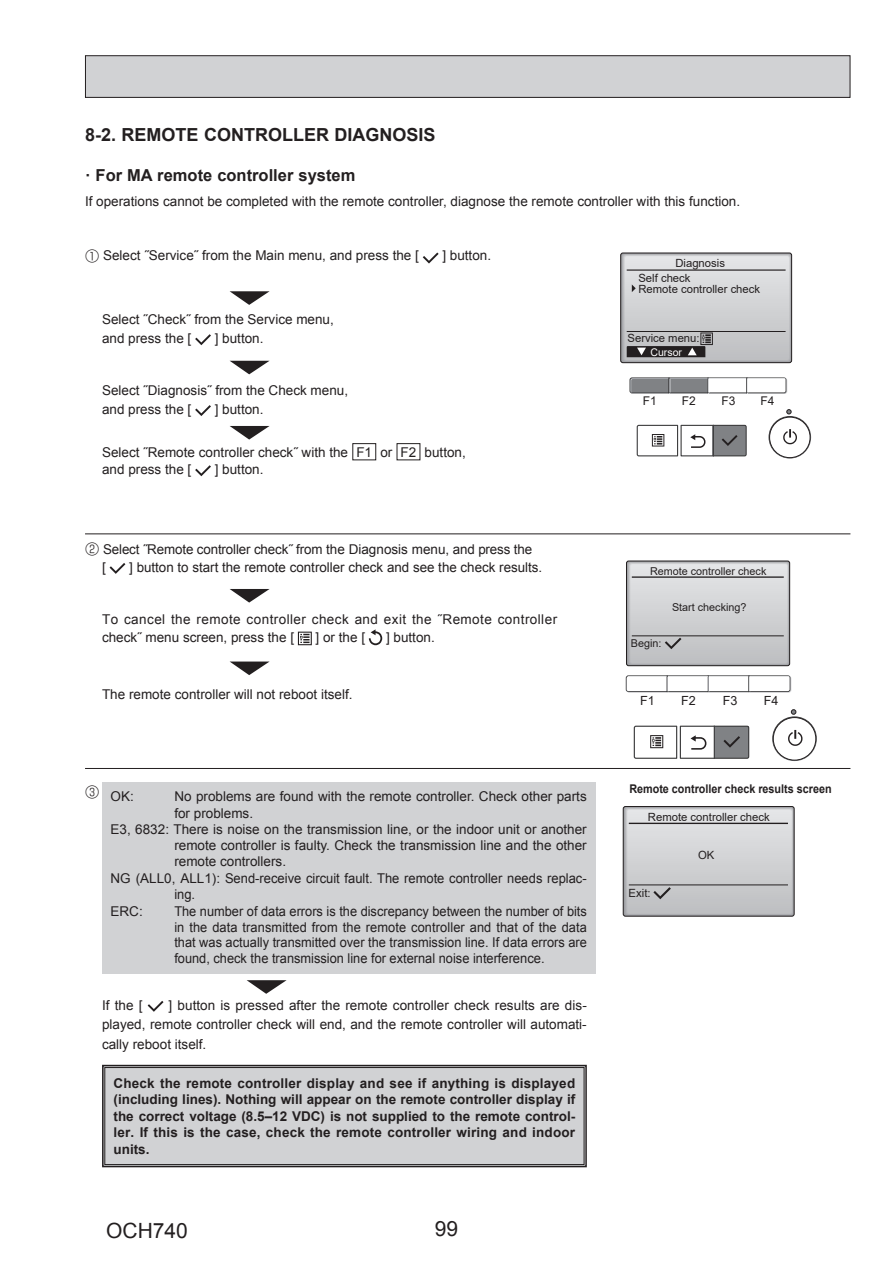
<style>
.page{position:relative;width:893px;height:1263px;background:#fff}
.page>*{position:absolute;margin:0;border:0;box-sizing:border-box;transform-origin:0 0}
.t1{font:21px "Arial";color:#231f20}
.t2{font:700 18px "Arial";color:#231f20}
.t3{font:700 16.5px "Arial";color:#231f20}
.t4{font:16.5px "Mee 2 font";color:#231f20}
.t5{font:13.5px/19.5px "Arial";color:#231f20}
.t6{font:700 13.5px/16.5px "Arial";letter-spacing:.015em;color:#231f20;text-align:justify}
.t7{font:13.5px/15.8px "Arial";color:#231f20;text-align:justify;scale:.95 1}
.t8{font:13.5px/17.7px "Arial";letter-spacing:.03em;color:#231f20}
.t9{font:13.5px "Arial";color:#231f20;scale:.96 1}
.t10{font:12.6px "Arial";color:#231f20}
.t11{font:700 12px "Arial";color:#231f20;scale:.9 1}
.t12{font:12px "Arial";color:#231f20}
.t13{font:11.25px/11.7px "Arial";color:#231f20}
.t14{font:10.8px "Arial";color:#231f20}
.t15{font:10.5px "Arial";color:#fff}
.s1{font-family:"Mee 2 font";font-size:16.5px}
</style>
<div class="page">
<div style="left:85px;top:56px;width:765px;height:41px;background:#d1d2d4"></div>
<div style="left:85px;top:55px;width:765px;height:43px;border:1px solid #231f20"></div>
<div style="left:620px;top:253px;width:172px;height:110px;border:1px solid #231f20;border-radius:2px"></div>
<svg style="left:621px;top:253px;width:170px;height:109px;background:#c3c3c5"></svg>
<hr style="left:85px;top:534px;width:765px;height:1px;background:#231f20">
<div style="left:626px;top:561px;width:164px;height:105px;border:1px solid #231f20;border-radius:2px"></div>
<svg style="left:772px;top:716px;width:45px;height:45px"></svg>
<div style="left:773px;top:717px;width:43px;height:43px;background:#fff;border:1px solid #231f20;border-radius:50%"></div>
<svg style="left:791px;top:709px;width:5px;height:6px"></svg>
<svg style="left:788px;top:730px;width:14px;height:16px"></svg>
<svg style="left:633px;top:725px;width:117px;height:34px"></svg>
<svg style="left:627px;top:561px;width:162px;height:104px;background:#cacbcd"></svg>
<div style="left:708px;top:676px;width:42px;height:16px;border:1px solid #d3d4d6"></div>
<svg style="left:625px;top:675px;width:44px;height:17px"></svg>
<div style="left:668px;top:676px;width:41px;height:16px;border:1px solid #d3d4d6"></div>
<svg style="left:748px;top:675px;width:43px;height:17px"></svg>
<svg style="left:624px;top:807px;width:170px;height:109px;background:#cacbcd"></svg>
<svg style="left:110px;top:563px;width:15px;height:11px"></svg>
<svg style="left:298px;top:632px;width:14px;height:13px"></svg>
<svg style="left:369px;top:629px;width:13px;height:16px"></svg>
<div style="left:102px;top:1064px;width:485px;height:104px;background:#d1d2d4"></div>
<div style="left:105px;top:1067px;width:479px;height:98px;border:1px solid #231f20"></div>
<hr style="left:85px;top:768px;width:765px;height:1px;background:#231f20">
<div style="left:102px;top:783px;width:493px;height:191px;background:#d1d2d4"></div>
<svg style="left:148px;top:1001px;width:16px;height:11px"></svg>
<svg style="left:230px;top:589px;width:40px;height:14px"></svg>
<svg style="left:230px;top:661px;width:40px;height:14px"></svg>
<svg style="left:247px;top:980px;width:40px;height:14px"></svg>
<svg style="left:768px;top:416px;width:43px;height:42px"></svg>
<div style="left:769px;top:417px;width:41px;height:41px;background:#fff;border:1px solid #231f20;border-radius:50%"></div>
<svg style="left:786px;top:409px;width:5px;height:5px"></svg>
<div style="left:708px;top:378px;width:40px;height:16px;border:1px solid #d3d4d6"></div>
<div style="left:669px;top:378px;width:39px;height:15px;background:#808285"></div>
<svg style="left:629px;top:377px;width:41px;height:17px"></svg>
<div style="left:669px;top:378px;width:40px;height:16px;border:1px solid #d3d4d6"></div>
<svg style="left:746px;top:377px;width:41px;height:17px"></svg>
<svg style="left:783px;top:429px;width:14px;height:15px"></svg>
<svg style="left:636px;top:424px;width:111px;height:33px"></svg>
<div style="left:352px;top:443px;width:24px;height:17px;border:1px solid #231f20"></div>
<div style="left:397px;top:443px;width:23px;height:17px;border:1px solid #231f20"></div>
<svg style="left:195px;top:465px;width:16px;height:11px"></svg>
<svg style="left:423px;top:252px;width:16px;height:12px"></svg>
<svg style="left:195px;top:334px;width:16px;height:11px"></svg>
<svg style="left:195px;top:405px;width:16px;height:11px"></svg>
<svg style="left:230px;top:291px;width:40px;height:14px"></svg>
<svg style="left:230px;top:361px;width:39px;height:13px"></svg>
<svg style="left:230px;top:426px;width:40px;height:14px"></svg>
<h2 class="t2" style="left:85px;top:123px;width:352px">8-2. REMOTE CONTROLLER DIAGNOSIS</h2>
<p class="t3" style="left:85px;top:164px;width:272px">· For MA remote controller system</p>
<p class="t5" style="left:85px;top:192px;width:657px">If operations cannot be completed with the remote controller, diagnose the remote controller with this function.</p>
<p class="t5" style="left:85px;top:246px;width:335px"><span class="s1">1</span> Select ˝Service˝ from the Main menu, and press the [</p>
<p class="t5" style="left:442px;top:246px;width:50px">] button.</p>
<p class="t5" style="left:102px;top:309px;width:233px">Select ˝Check˝ from the Service menu, and press the [</p>
<p class="t5" style="left:215px;top:329px;width:50px">] button.</p>
<p class="t5" style="left:102px;top:380px;width:248px">Select ˝Diagnosis˝ from the Check menu, and press the [</p>
<p class="t5" style="left:215px;top:400px;width:50px">] button.</p>
<p class="t5" style="left:102px;top:443px;width:365px;line-height:17.7px">Select ˝Remote controller check˝ with the F1 or F2 button, and press the [</p>
<p class="t5" style="left:215px;top:460px;width:50px">] button.</p>
<p class="t5" style="left:102px;top:540px;width:432px;line-height:18px;text-indent:-17px"><span class="s1">2</span> Select ˝Remote controller check˝ from the Diagnosis menu, and press the [</p>
<p class="t5" style="left:129px;top:558px;width:415px">] button to start the remote controller check and see the check results.</p>
<p class="t8" style="left:102px;top:611px;width:457px">To cancel the remote controller check and exit the ˝Remote controller check˝ menu screen, press the [</p>
<p class="t5" style="left:316px;top:628px;width:51px">] or the [</p>
<p class="t5" style="left:386px;top:628px;width:50px">] button.</p>
<p class="t5" style="left:102px;top:685px;width:252px">The remote controller will not reboot itself.</p>
<p class="t4" style="left:85px;top:782px;width:16px">3</p>
<p class="t5" style="left:111px;top:787px;width:25px">OK:</p>
<p class="t5" style="left:174px;top:787px;width:414px">No problems are found with the remote controller. Check other parts</p>
<p class="t5" style="left:174px;top:803px;width:80px">for problems.</p>
<p class="t5" style="left:111px;top:820px;width:478px">E3, 6832: There is noise on the transmission line, or the indoor unit or another</p>
<p class="t5" style="left:174px;top:835px;width:414px">remote controller is faulty. Check the transmission line and the other</p>
<p class="t5" style="left:174px;top:852px;width:113px">remote controllers.</p>
<p class="t5" style="left:111px;top:868px;width:478px">NG (ALL0, ALL1): Send-receive circuit fault. The remote controller needs replac-</p>
<p class="t9" style="left:174px;top:886px;width:23px">ing.</p>
<p class="t5" style="left:111px;top:901px;width:34px">ERC:</p>
<p class="t7" style="left:174px;top:903px;width:436px">The number of data errors is the discrepancy between the number of bits in the data transmitted from the remote controller and that of the data that was actually transmitted over the transmission line. If data errors are found, check the transmission line for external noise interference.</p>
<p class="t5" style="left:102px;top:995px;width:486px;text-align:justify;text-indent:67px">] button is pressed after the remote controller check results are dis&shy;played, remote controller check will end, and the remote controller will automati&shy;cally reboot itself.</p>
<p class="t5" style="left:102px;top:995px;width:42px">If the [</p>
<p class="t6" style="left:114px;top:1075px;width:463px">Check the remote controller display and see if anything is displayed (including lines). Nothing will appear on the remote controller display if the correct voltage (8.5–12 VDC) is not supplied to the remote control&shy;ler. If this is the case, check the remote controller wiring and indoor units.</p>
<h1 class="t1" style="left:106px;top:1217px;width:83px">OCH740</h1>
<h1 class="t1" style="left:435px;top:1214px;width:25px">99</h1>
<p class="t13" style="left:675px;top:257px;width:51px">Diagnosis</p>
<p class="t13" style="left:638px;top:272px;width:123px">Self check<br>Remote controller check</p>
<p class="t13" style="left:627px;top:332px;width:74px">Service menu:</p>
<p class="t15" style="left:650px;top:345px;width:33px">Cursor</p>
<p class="t12" style="left:643px;top:393px;width:16px">F1</p>
<p class="t12" style="left:682px;top:393px;width:16px">F2</p>
<p class="t12" style="left:722px;top:393px;width:16px">F3</p>
<p class="t12" style="left:761px;top:393px;width:16px">F4</p>
<p class="t14" style="left:650px;top:564px;width:118px">Remote controller check</p>
<p class="t14" style="left:631px;top:636px;width:32px">Begin:</p>
<p class="t14" style="left:672px;top:600px;width:76px">Start checking?</p>
<p class="t10" style="left:640px;top:692px;width:16px">F1</p>
<p class="t10" style="left:681px;top:692px;width:16px">F2</p>
<p class="t10" style="left:723px;top:692px;width:16px">F3</p>
<p class="t10" style="left:764px;top:692px;width:16px">F4</p>
<p class="t11" style="left:629px;top:781px;width:226px">Remote controller check results screen</p>
<p class="t13" style="left:648px;top:811px;width:123px">Remote controller check</p>
<p class="t13" style="left:698px;top:849px;width:18px">OK</p>
<p class="t13" style="left:629px;top:887px;width:23px">Exit:</p>
</div>
